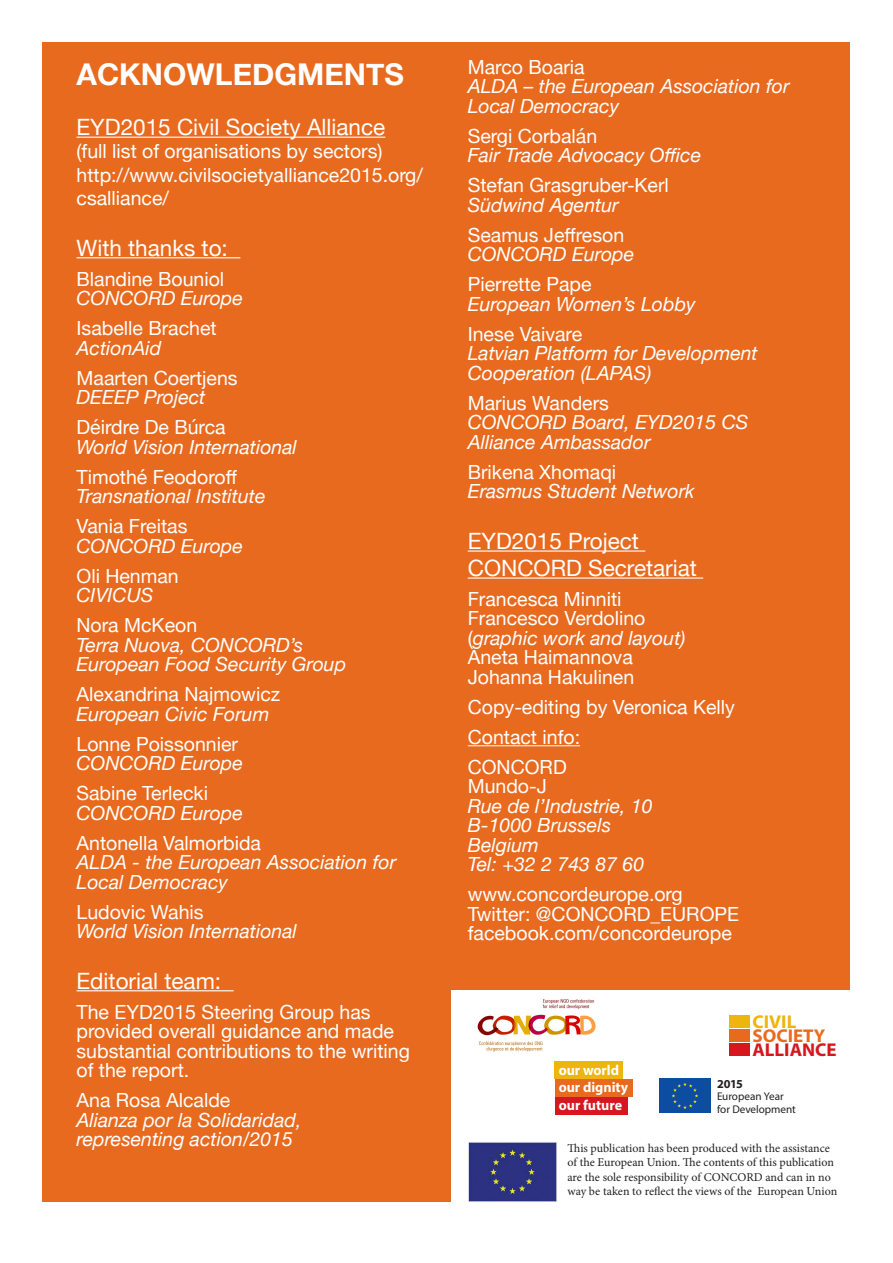
<style>
.page{position:relative;width:893px;height:1263px;background:#fff}
.page>*{position:absolute;margin:0;border:0;box-sizing:border-box;transform-origin:0 0}
.t1{font:700 30px "Helvetica Neue";color:#fff}
.t2{font:22.5px "Helvetica Neue";color:#fff}
.t3{font:19.5px/19.5px "Helvetica Neue";color:#fff}
.t4{font:italic 19.5px/19.5px "Helvetica Neue";color:#fff}
.t5{font:700 18.6px/14.2px "Myriad Pro";color:#d7171f}
.t6{font:700 14.4px/17.4px "Myriad Pro";color:#fff}
.t7{font:700 12.15px "Myriad Pro";color:#231f20}
.t8{font:12px/14.4px "Minion Pro";letter-spacing:-.005em;color:#231f20}
.t9{font:11.1px/13px "Myriad Pro";letter-spacing:-.005em;color:#231f20}
.s1{font-style:italic}
.s2{font-style:normal}
.s3{color:#edb50e}
.s4{color:#e86a1f}
</style>
<div class="page">
<div style="left:43px;top:43px;width:807px;height:1158px;background:#e86a1f"></div>
<hr style="left:77px;top:137px;width:308px;height:1px;background:#fff">
<hr style="left:77px;top:257px;width:163px;height:1px;background:#fff">
<hr style="left:77px;top:990px;width:157px;height:1px;background:#fff">
<hr style="left:468px;top:550px;width:177px;height:2px;background:#fff">
<hr style="left:468px;top:577px;width:235px;height:2px;background:#fff">
<hr style="left:468px;top:745px;width:112px;height:1px;background:#fff">
<div style="left:451px;top:990px;width:404px;height:231px;background:#fff"></div>
<img style="left:477px;top:999px;width:119px;height:52px">
<div style="left:659px;top:1079px;width:52px;height:34px;background:#0d4da1"></div>
<svg style="left:672px;top:1083px;width:26px;height:26px"></svg>
<div style="left:555px;top:1061px;width:68px;height:18px;background:#edb50e"></div>
<div style="left:555px;top:1079px;width:77px;height:18px;background:#e86a1f"></div>
<div style="left:555px;top:1097px;width:73px;height:17px;background:#d7171f"></div>
<div style="left:729px;top:1015px;width:20px;height:12px;background:#edb50e"></div>
<div style="left:729px;top:1029px;width:20px;height:13px;background:#e86a1f"></div>
<div style="left:729px;top:1044px;width:20px;height:12px;background:#d7171f"></div>
<img style="left:468px;top:1141px;width:90px;height:61px">
<p class="t1" style="left:77px;top:50px;width:329px">ACKNOWLEDGMENTS</p>
<p class="t2" style="left:77px;top:111px;width:310px">EYD2015 Civil Society Alliance</p>
<p class="t3" style="left:77px;top:143px;width:308px">(full list of organisations by sectors)</p>
<p class="t3" style="left:77px;top:164px;width:348px;line-height:23.4px">http://www.civilsocietyalliance2015.org/ csalliance/</p>
<p class="t2" style="left:77px;top:231px;width:153px">With thanks to:</p>
<p class="t3" style="left:77px;top:270px;width:168px">Blandine Bouniol<br><span class="s1">CONCORD Europe</span></p>
<p class="t3" style="left:77px;top:319px;width:142px">Isabelle Brachet</p>
<p class="t4" style="left:77px;top:339px;width:86px">ActionAid</p>
<p class="t3" style="left:77px;top:369px;width:163px">Maarten Coertjens</p>
<p class="t4" style="left:77px;top:388px;width:130px">DEEEP Project</p>
<p class="t3" style="left:77px;top:418px;width:151px">Déirdre De Búrca</p>
<p class="t4" style="left:77px;top:438px;width:222px">World Vision International</p>
<p class="t3" style="left:77px;top:468px;width:162px">Timothé Feodoroff</p>
<p class="t4" style="left:77px;top:487px;width:190px">Transnational Institute</p>
<p class="t3" style="left:77px;top:517px;width:112px">Vania Freitas</p>
<p class="t4" style="left:77px;top:537px;width:168px">CONCORD Europe</p>
<p class="t3" style="left:77px;top:567px;width:104px">Oli Henman</p>
<p class="t4" style="left:77px;top:586px;width:78px">CIVICUS</p>
<p class="t3" style="left:77px;top:616px;width:122px">Nora McKeon</p>
<p class="t4" style="left:77px;top:636px;width:228px">Terra Nuova, CONCORD’s</p>
<p class="t4" style="left:77px;top:655px;width:271px">European Food Security Group</p>
<p class="t3" style="left:77px;top:685px;width:205px">Alexandrina Najmowicz</p>
<p class="t4" style="left:77px;top:705px;width:194px">European Civic Forum</p>
<p class="t3" style="left:77px;top:735px;width:163px">Lonne Poissonnier</p>
<p class="t4" style="left:77px;top:754px;width:168px">CONCORD Europe</p>
<p class="t3" style="left:77px;top:784px;width:133px">Sabine Terlecki</p>
<p class="t4" style="left:77px;top:804px;width:168px">CONCORD Europe</p>
<p class="t3" style="left:77px;top:834px;width:186px">Antonella Valmorbida</p>
<p class="t4" style="left:77px;top:853px;width:321px">ALDA - the European Association for<br>Local Democracy</p>
<p class="t3" style="left:77px;top:903px;width:129px">Ludovic Wahis</p>
<p class="t4" style="left:77px;top:922px;width:222px">World Vision International</p>
<p class="t2" style="left:77px;top:964px;width:146px">Editorial team:</p>
<p class="t3" style="left:77px;top:1003px;width:335px">The EYD2015 Steering Group has provided overall guidance and made substantial contributions to the writing of the report.</p>
<p class="t3" style="left:77px;top:1091px;width:155px">Ana Rosa Alcalde</p>
<p class="t4" style="left:77px;top:1111px;width:227px">Alianza por la Solidaridad,</p>
<p class="t4" style="left:77px;top:1130px;width:218px">representing action/2015</p>
<p class="t3" style="left:468px;top:58px;width:119px">Marco Boaria</p>
<p class="t4" style="left:468px;top:78px;width:323px">ALDA – the European Association for<br>Local Democracy</p>
<p class="t3" style="left:468px;top:127px;width:131px">Sergi Corbalán</p>
<p class="t4" style="left:468px;top:147px;width:235px">Fair Trade Advocacy Office</p>
<p class="t3" style="left:468px;top:177px;width:203px">Stefan Grasgruber-Kerl</p>
<p class="t4" style="left:468px;top:196px;width:152px">Südwind Agentur</p>
<p class="t3" style="left:468px;top:226px;width:158px">Seamus Jeffreson</p>
<p class="t4" style="left:468px;top:246px;width:168px">CONCORD Europe</p>
<p class="t3" style="left:468px;top:276px;width:125px">Pierrette Pape</p>
<p class="t4" style="left:468px;top:295px;width:229px">European Women’s Lobby</p>
<p class="t3" style="left:468px;top:325px;width:116px">Inese Vaivare</p>
<p class="t4" style="left:468px;top:345px;width:292px">Latvian Platform for Development</p>
<p class="t4" style="left:468px;top:364px;width:185px">Cooperation (LAPAS)</p>
<p class="t3" style="left:468px;top:394px;width:143px">Marius Wanders</p>
<p class="t4" style="left:468px;top:414px;width:282px">CONCORD Board, EYD2015 CS</p>
<p class="t4" style="left:468px;top:433px;width:184px">Alliance Ambassador</p>
<p class="t3" style="left:468px;top:463px;width:150px">Brikena Xhomaqi</p>
<p class="t4" style="left:468px;top:483px;width:228px">Erasmus Student Network</p>
<p class="t2" style="left:468px;top:525px;width:173px">EYD2015 Project</p>
<p class="t2" style="left:468px;top:552px;width:231px">CONCORD Secretariat</p>
<p class="t3" style="left:468px;top:590px;width:155px">Francesca Minniti</p>
<p class="t3" style="left:468px;top:610px;width:179px">Francesco Verdolino</p>
<p class="t4" style="left:468px;top:629px;width:219px"><span class="s2">(</span>graphic work and layout)</p>
<p class="t3" style="left:468px;top:649px;width:167px">Aneta Haimannova</p>
<p class="t3" style="left:468px;top:668px;width:168px">Johanna Hakulinen</p>
<p class="t3" style="left:468px;top:698px;width:269px">Copy-editing by Veronica Kelly</p>
<p class="t3" style="left:468px;top:728px;width:114px">Contact info:</p>
<p class="t3" style="left:468px;top:758px;width:100px">CONCORD</p>
<p class="t3" style="left:468px;top:778px;width:81px">Mundo-J</p>
<p class="t4" style="left:468px;top:797px;width:186px">Rue de l’Industrie, 10</p>
<p class="t4" style="left:468px;top:817px;width:145px">B-1000 Brussels</p>
<p class="t4" style="left:468px;top:836px;width:73px">Belgium</p>
<p class="t4" style="left:468px;top:856px;width:178px">Tel: +32 2 743 87 60</p>
<p class="t3" style="left:468px;top:886px;width:217px">www.concordeurope.org</p>
<p class="t3" style="left:468px;top:905px;width:273px">Twitter: @CONCORD_EUROPE</p>
<p class="t3" style="left:468px;top:925px;width:266px">facebook.com/concordeurope</p>
<p class="t6" style="left:559px;top:1061px;width:71px">our world our dignity our future</p>
<p class="t7" style="left:717px;top:1076px;width:27px">2015</p>
<p class="t5" style="left:752px;top:1013px;width:86px"><span class="s3">CIVIL<br></span><span class="s4">SOCIETY<br></span>ALLIANCE</p>
<p class="t9" style="left:717px;top:1090px;width:80px">European Year for Development</p>
<p class="t8" style="left:567px;top:1141px;width:271px">This publication has been produced with the assistance of the European Union. The contents of this publication are the sole responsibility of CONCORD and can in no way be taken to reflect the views of the European Union</p>
</div>
